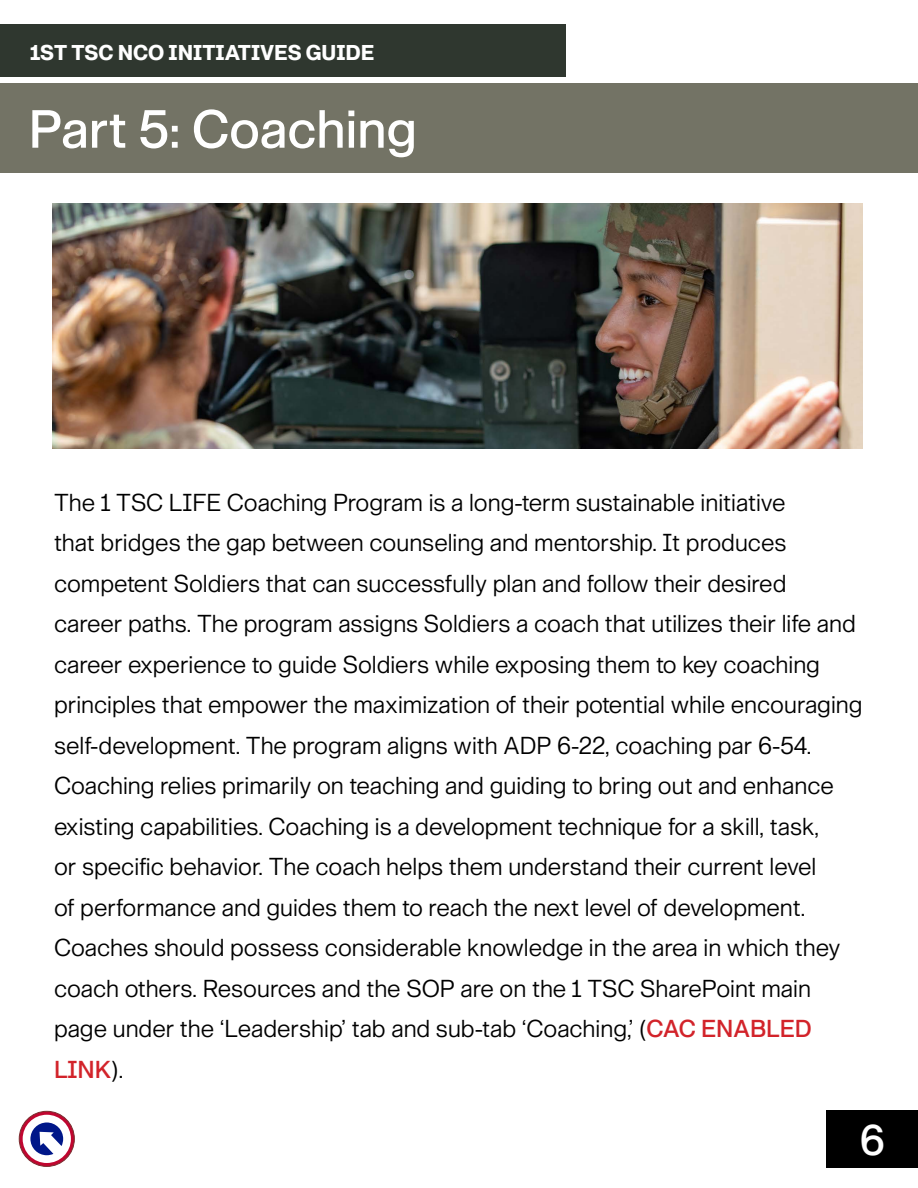
<style>
.page{position:relative;width:918px;height:1188px;background:#fff}
.page>*{position:absolute;margin:0;border:0;box-sizing:border-box;transform-origin:0 0}
.t1{font:52.5px "G.I. 530";color:#fff}
.t2{font:42px "G.I. 530";color:#fff}
.t3{font:24px/40.5px "G.I. 400";color:#000}
.t4{font:24px "G.I. 530";color:#d2232a}
.t5{font:21px "G.I. 750";color:#fff}
.s1{font-family:"G.I. 530";color:#d2232a}
.s2{font-family:"G.I. 400";color:#000}
</style>
<div class="page">
<div style="left:0;top:24px;width:565px;height:52px;background:#2f372f"></div>
<div style="left:0;top:83px;width:918px;height:90px;background:#737365"></div>
<div style="left:826px;top:1110px;width:92px;height:58px;background:#000"></div>
<svg style="left:19px;top:1111px;width:55px;height:55px"></svg>
<div style="left:19px;top:1111px;width:55px;height:56px;border:1px solid #792e2f;border-radius:50%"></div>
<div style="left:23px;top:1115px;width:48px;height:48px;background:#fff;border-radius:50%"></div>
<svg style="left:30px;top:1123px;width:33px;height:32px"></svg>
<img style="left:53px;top:203px;width:809px;height:246px">
<p class="t5" style="left:30px;top:39px;width:346px">1ST TSC NCO INITIATIVES GUIDE</p>
<h1 class="t1" style="left:28px;top:96px;width:390px">Part 5: Coaching</h1>
<p class="t3" style="left:54px;top:481px;width:810px">The 1 TSC LIFE Coaching Program is a long-term sustainable initiative<br>that bridges the gap between counseling and mentorship. It produces competent Soldiers that can successfully plan and follow their desired<br>career paths. The program assigns Soldiers a coach that utilizes their life and career experience to guide Soldiers while exposing them to key coaching principles that empower the maximization of their potential while encouraging self-development. The program aligns with ADP 6-22, coaching par 6-54.<br>Coaching relies primarily on teaching and guiding to bring out and enhance existing capabilities. Coaching is a development technique for a skill, task,<br>or specific behavior. The coach helps them understand their current level<br>of performance and guides them to reach the next level of development.<br>Coaches should possess considerable knowledge in the area in which they coach others. Resources and the SOP are on the 1 TSC SharePoint main page under the ‘Leadership’ tab and sub-tab ‘Coaching,’ (<span class="s1">CAC ENABLED</span></p>
<p class="t4" style="left:54px;top:1054px;width:71px">LINK<span class="s2">).</span></p>
<h2 class="t2" style="left:860px;top:1114px;width:27px">6</h2>
</div>
